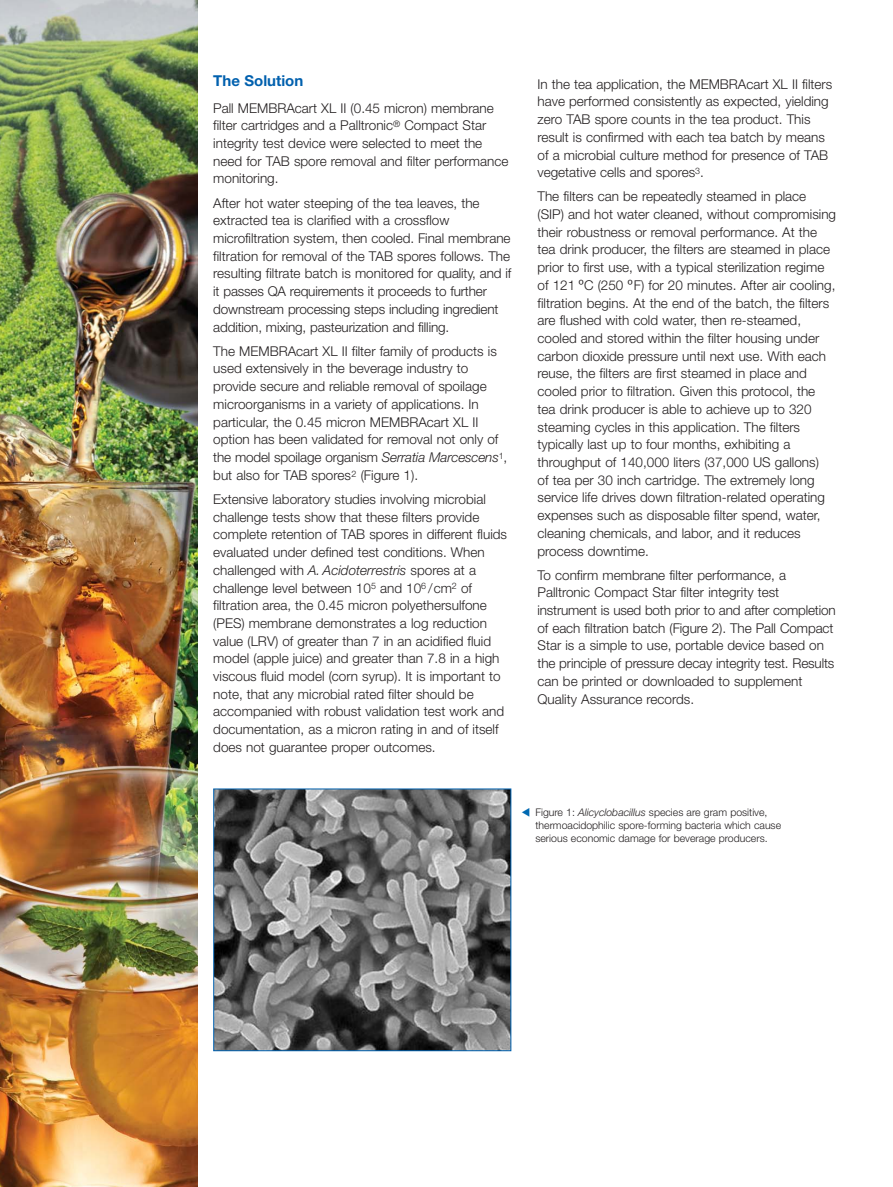
<style>
.page{position:relative;width:893px;height:1187px;background:#fff}
.page>*{position:absolute;margin:0;border:0;box-sizing:border-box;transform-origin:0 0}
.t1{font:700 15px "Helvetica Neue";color:#0060ae}
.t2{font:300 13.5px/17.7px "Helvetica Neue";color:#231f20}
.t3{font:300 10.5px/12.8px "Helvetica Neue";color:#231f20}
.s1{font-family:"Helvetica Neue LT Std";font-style:italic}
.s2{font-family:"Lucida Grande";font-weight:400}
</style>
<div class="page">
<img style="left:0;top:0;width:198px;height:1186px">
<img style="left:215px;top:790px;width:294px;height:259px">
<div style="left:213px;top:788px;width:298px;height:263px;border:1px solid #0060ae"></div>
<p class="t1" style="left:213px;top:76px;width:92px">The Solution</p>
<p class="t2" style="left:213px;top:100px;width:297px">Pall MEMBRAcart XL II (0.45 micron) membrane filter cartridges and a Palltronic<sup>®</sup> Compact Star integrity test device were selected to meet the need for TAB spore removal and filter performance monitoring.</p>
<p class="t2" style="left:213px;top:195px;width:299px">After hot water steeping of the tea leaves, the extracted tea is clarified with a crossflow microfiltration system, then cooled. Final membrane filtration for removal of the TAB spores follows. The resulting filtrate batch is monitored for quality, and if it passes QA requirements it proceeds to further downstream processing steps including ingredient addition, mixing, pasteurization and filling.</p>
<p class="t2" style="left:213px;top:343px;width:295px">The MEMBRAcart XL II filter family of products is used extensively in the beverage industry to provide secure and reliable removal of spoilage microorganisms in a variety of applications. In particular, the 0.45 micron MEMBRAcart XL II option has been validated for removal not only of the model spoilage organism <span class="s1">Serratia Marcescens</span><sup>1</sup>, but also for TAB spores<sup>2</sup> (Figure 1).</p>
<p class="t2" style="left:213px;top:491px;width:295px">Extensive laboratory studies involving microbial challenge tests show that these filters provide complete retention of TAB spores in different fluids evaluated under defined test conditions. When challenged with <span class="s1">A. Acidoterrestris</span> spores at a challenge level between 10<sup>5</sup> and 10<sup>6</sup> / cm<sup>2</sup> of filtration area, the 0.45 micron polyethersulfone (PES) membrane demonstrates a log reduction value (LRV) of greater than 7 in an acidified fluid model (apple juice) and greater than 7.8 in a high viscous fluid model (corn syrup). It is important to note, that any microbial rated filter should be accompanied with robust validation test work and documentation, as a micron rating in and of itself does not guarantee proper outcomes.</p>
<p class="t2" style="left:537px;top:76px;width:296px">In the tea application, the MEMBRAcart XL II filters have performed consistently as expected, yielding zero TAB spore counts in the tea product. This result is confirmed with each tea batch by means of a microbial culture method for presence of TAB vegetative cells and spores<sup>3</sup>.</p>
<p class="t2" style="left:537px;top:189px;width:300px">The filters can be repeatedly steamed in place (SIP) and hot water cleaned, without compromising their robustness or removal performance. At the tea drink producer, the filters are steamed in place prior to first use, with a typical sterilization regime of 121 <span class="s2">o</span>C (250 <span class="s2">o</span>F) for 20 minutes. After air cooling, filtration begins. At the end of the batch, the filters are flushed with cold water, then re-steamed, cooled and stored within the filter housing under carbon dioxide pressure until next use. With each reuse, the filters are first steamed in place and cooled prior to filtration. Given this protocol, the tea drink producer is able to achieve up to 320 steaming cycles in this application. The filters typically last up to four months, exhibiting a throughput of 140,000 liters (37,000 US gallons)<br>of tea per 30 inch cartridge. The extremely long service life drives down filtration-related operating expenses such as disposable filter spend, water, cleaning chemicals, and labor, and it reduces process downtime.</p>
<p class="t2" style="left:537px;top:567px;width:300px">To confirm membrane filter performance, a Palltronic Compact Star filter integrity test instrument is used both prior to and after completion of each filtration batch (Figure 2). The Pall Compact Star is a simple to use, portable device based on the principle of pressure decay integrity test. Results can be printed or downloaded to supplement Quality Assurance records.</p>
<p class="t3" style="left:535px;top:807px;width:247px">Figure 1: <span class="s1">Alicyclobacillus</span> species are gram positive, thermoacidophilic spore-forming bacteria which cause serious economic damage for beverage producers.</p>
</div>
